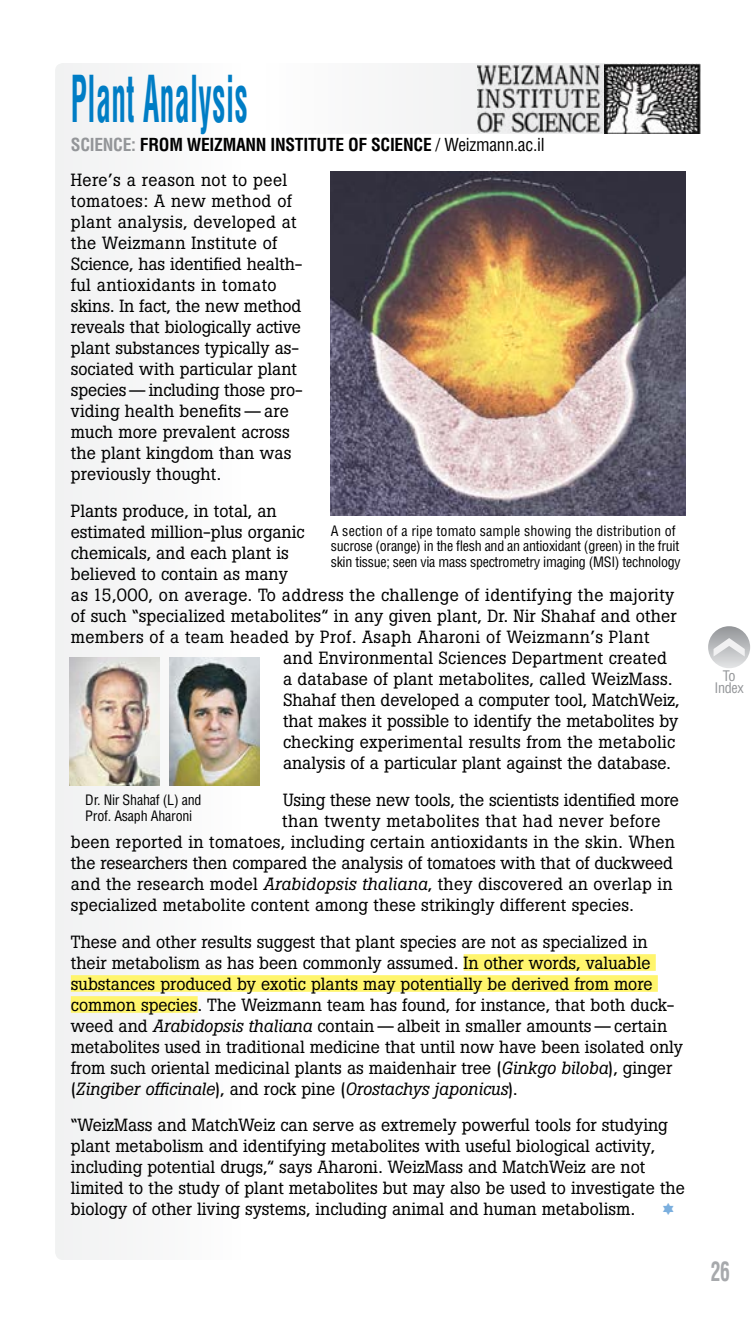
<style>
.page{position:relative;width:756px;height:1323px;background:#fff}
.page>*{position:absolute;margin:0;border:0;box-sizing:border-box;transform-origin:0 0}
.t1{font:700 condensed 63px "Helvetica";letter-spacing:.02em;color:#007dc5;scale:.46 1}
.t2{font:700 condensed 26.25px "Helvetica";color:#a7a9ac;scale:.75 1}
.t3{font:17.5px/21px "Boton";color:#000}
.t4{font:17.5px "Boton";letter-spacing:.02em;color:#000}
.t5{font:700 condensed 17.5px "Helvetica";letter-spacing:-.015em;color:#000}
.t6{font:17.5px "Boton";letter-spacing:.025em;color:#000}
.t7{font:17.5px "Quirks ICG";color:#7bafde}
.t8{font:condensed 14.17px/12.2px "Helvetica";letter-spacing:-.025em;color:#939598;text-align:center}
.t9{font:condensed 14px/15.8px "Helvetica";letter-spacing:-.02em;color:#000}
.s1{color:#939598}
.s2{font-weight:400}
.s3{font-style:italic}
</style>
<div class="page">
<svg style="left:55px;top:63px;width:189px;height:1197px"></svg>
<div style="left:260px;top:63px;width:441px;height:71px;background:#f7f7f7"></div>
<div style="left:464px;top:954px;width:192px;height:17px;background:#fff56d"></div>
<div style="left:71px;top:975px;width:587px;height:17px;background:#fff56d"></div>
<div style="left:71px;top:996px;width:127px;height:17px;background:#fff56d"></div>
<img style="left:331px;top:172px;width:354px;height:344px">
<img style="left:605px;top:63px;width:96px;height:71px">
<img style="left:478px;top:65px;width:126px;height:67px">
<img style="left:70px;top:658px;width:90px;height:128px">
<img style="left:169px;top:658px;width:90px;height:128px">
<div style="left:708px;top:626px;width:42px;height:42px;background:linear-gradient(to bottom,#949799,#e1e3e3);border-radius:21px"></div>
<svg style="left:714px;top:638px;width:31px;height:19px"></svg>
<h1 class="t1" style="left:71px;top:60px;width:386px">Plant Analysis</h1>
<p class="t5" style="left:71px;top:133px;width:475px"><span class="s1">SCIENCE:</span> FROM WEIZMANN INSTITUTE OF SCIENCE <span class="s2">/ Weizmann.ac.il</span></p>
<p class="t3" style="left:71px;top:170px;width:233px">Here’s a reason not to peel tomatoes: A new method of plant analysis, developed at the Weizmann Institute of<br>Science, has identified health&shy;ful antioxidants in tomato skins. In fact, the new method reveals that biologically active plant substances typically as&shy;sociated with particular plant species -—including those pro&shy;viding health benefits -—are much more prevalent across the plant kingdom than was previously thought.</p>
<p class="t3" style="left:71px;top:501px;width:207px">Plants produce, in total, an</p>
<p class="t3" style="left:71px;top:522px;width:235px">estimated million-plus organic</p>
<p class="t3" style="left:71px;top:543px;width:219px">chemicals, and each plant is</p>
<p class="t3" style="left:71px;top:564px;width:218px">believed to contain as many</p>
<p class="t4" style="left:71px;top:585px;width:605px">as 15,000, on average. To address the challenge of identifying the majority</p>
<p class="t3" style="left:71px;top:606px;width:607px">of such “specialized metabolites” in any given plant, Dr. Nir Shahaf and other</p>
<p class="t4" style="left:71px;top:627px;width:580px">members of a team headed by Prof. Asaph Aharoni of Weizmann’s Plant</p>
<p class="t3" style="left:283px;top:648px;width:385px">and Environmental Sciences Department created</p>
<p class="t3" style="left:283px;top:669px;width:391px">a database of plant metabolites, called WeizMass.</p>
<p class="t3" style="left:283px;top:690px;width:398px">Shahaf then developed a computer tool, MatchWeiz,</p>
<p class="t3" style="left:283px;top:711px;width:397px">that makes it possible to identify the metabolites by</p>
<p class="t3" style="left:283px;top:732px;width:394px">checking experimental results from the metabolic</p>
<p class="t3" style="left:283px;top:753px;width:389px">analysis of a particular plant against the database.</p>
<p class="t3" style="left:283px;top:789px;width:397px">Using these new tools, the scientists identified more</p>
<p class="t6" style="left:282px;top:810px;width:380px">than twenty metabolites that had never before</p>
<p class="t3" style="left:71px;top:831px;width:606px">been reported in tomatoes, including certain antioxidants in the skin. When</p>
<p class="t3" style="left:71px;top:852px;width:604px">the researchers then compared the analysis of tomatoes with that of duckweed</p>
<p class="t3" style="left:71px;top:873px;width:603px">and the research model <span class="s3">Arabidopsis thaliana</span>, they discovered an overlap in</p>
<p class="t3" style="left:71px;top:894px;width:565px">specialized metabolite content among these strikingly different species.</p>
<p class="t3" style="left:71px;top:931px;width:614px">These and other results suggest that plant species are not as specialized in their metabolism as has been commonly assumed. In other words, valuable substances produced by exotic plants may potentially be derived from more common species. The Weizmann team has found, for instance, that both duck&shy;weed and <span class="s3">Arabidopsis thaliana</span> contain -—albeit in smaller amounts -—certain metabolites used in traditional medicine that until now have been isolated only from such oriental medicinal plants as maidenhair tree (<span class="s3">Ginkgo biloba</span>), ginger (<span class="s3">Zingiber officinale</span>), and rock pine (<span class="s3">Orostachys japonicus</span>).</p>
<p class="t3" style="left:71px;top:1115px;width:615px">“WeizMass and MatchWeiz can serve as extremely powerful tools for studying plant metabolism and identifying metabolites with useful biological activity, including potential drugs,” says Aharoni. WeizMass and MatchWeiz are not limited to the study of plant metabolites but may also be used to investigate the biology of other living systems, including animal and human metabolism.</p>
<p class="t9" style="left:331px;top:523px;width:351px">A section of a ripe tomato sample showing the distribution of sucrose (orange) in the flesh and an antioxidant (green) in the fruit skin tissue; seen via mass spectrometry imaging (MSI) technology</p>
<p class="t9" style="left:85px;top:792px;width:118px">Dr. Nir Shahaf (L) and<br>Prof. Asaph Aharoni</p>
<p class="t7" style="left:661px;top:1201px;width:17px">1</p>
<p class="t8" style="left:714px;top:670px;width:31px">To<br>Index</p>
<h2 class="t2" style="left:711px;top:1255px;width:27px">26</h2>
</div>
